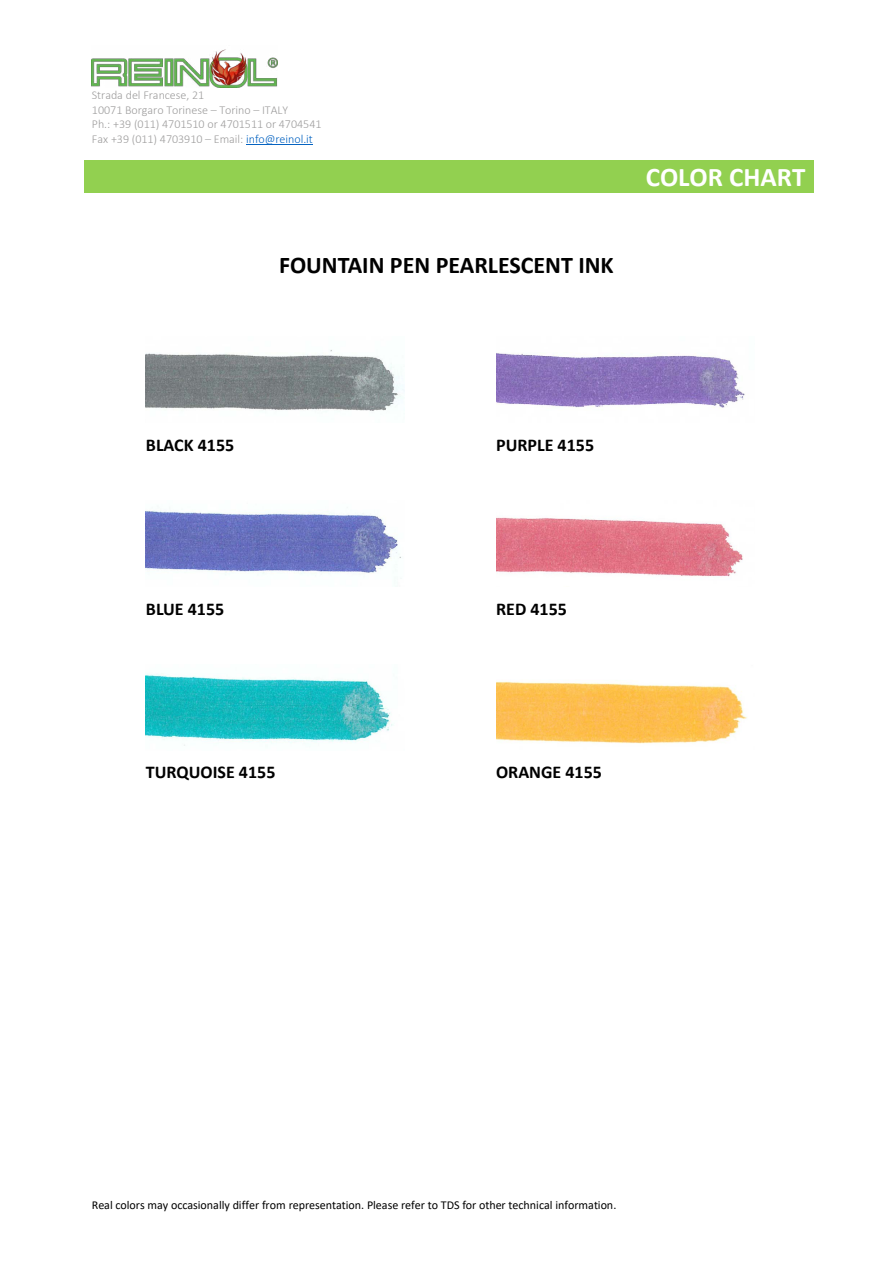
<style>
.page{position:relative;width:893px;height:1263px;background:#fff}
.page>*{position:absolute;margin:0;border:0;box-sizing:border-box;transform-origin:0 0}
.t1{font:700 27px "Calibri";color:#fff}
.t2{font:700 24px "Calibri";color:#000}
.t3{font:700 18px "Calibri";color:#000}
.t4{font:300 12px/14.7px "Calibri";color:#9e9d9d}
.t5{font:12px "Calibri";letter-spacing:-.005em;color:#000}
.s1{color:#0563c1}
</style>
<div class="page">
<img style="left:92px;top:49px;width:185px;height:38px">
<hr style="left:246px;top:144px;width:67px;height:1px;background:#0563c1">
<div style="left:84px;top:160px;width:730px;height:33px;background:#92d050"></div>
<img style="left:146px;top:350px;width:258px;height:61px">
<img style="left:146px;top:510px;width:255px;height:65px">
<img style="left:146px;top:673px;width:247px;height:73px">
<img style="left:496px;top:353px;width:249px;height:56px">
<img style="left:496px;top:517px;width:247px;height:60px">
<img style="left:496px;top:681px;width:252px;height:63px">
<p class="t4" style="left:92px;top:87px;width:231px">Strada del Francese, 21<br>10071 Borgaro Torinese – Torino – ITALY<br>Ph.: +39 (011) 4701510 or 4701511 or 4704541<br>Fax +39 (011) 4703910 – Email: <span class="s1">info@reinol.it</span></p>
<h2 class="t2" style="left:279px;top:250px;width:336px">FOUNTAIN PEN PEARLESCENT INK</h2>
<h1 class="t1" style="left:646px;top:158px;width:161px">COLOR CHART</h1>
<h3 class="t3" style="left:146px;top:433px;width:90px">BLACK 4155</h3>
<h3 class="t3" style="left:496px;top:433px;width:100px">PURPLE 4155</h3>
<h3 class="t3" style="left:146px;top:597px;width:80px">BLUE 4155</h3>
<h3 class="t3" style="left:496px;top:597px;width:72px">RED 4155</h3>
<h3 class="t3" style="left:146px;top:761px;width:131px">TURQUOISE 4155</h3>
<h3 class="t3" style="left:496px;top:761px;width:107px">ORANGE 4155</h3>
<p class="t5" style="left:92px;top:1197px;width:526px">Real colors may occasionally differ from representation. Please refer to TDS for other technical information.</p>
</div>
